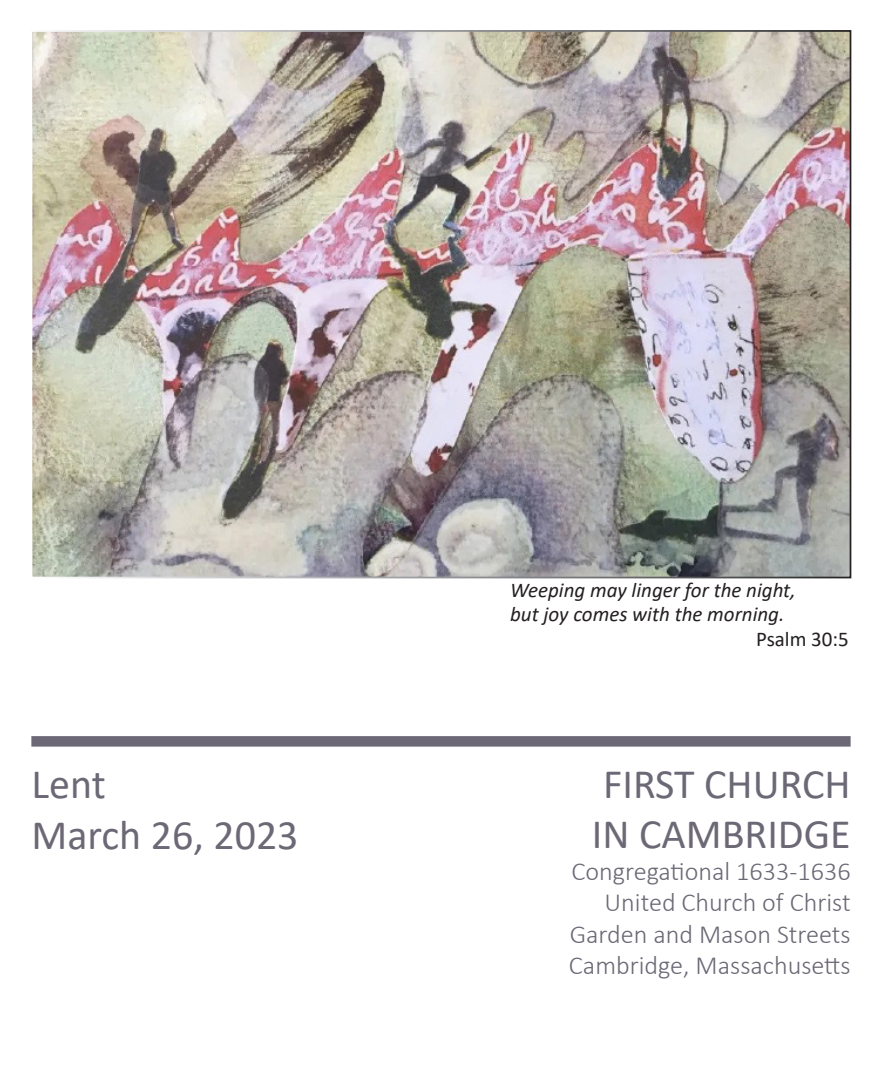
<style>
.page{position:relative;width:882px;height:1071px;background:#fff}
.page>*{position:absolute;margin:0;border:0;box-sizing:border-box;transform-origin:0 0}
.t1{font:42px "Calibri";color:#6c6875}
.t2{font:300 26.25px "Calibri";color:#6c6875}
.Paragraph_Style_1{font:italic 21px "Calibri";color:#231f20}
.Paragraph_Style_1-2{font:21px "Calibri";color:#231f20}
</style>
<div class="page">
<div style="left:31px;top:736px;width:820px;height:11px;background:#6c6875"></div>
<img style="left:34px;top:33px;width:814px;height:542px">
<p class="t1" style="left:32px;top:755px;width:76px">Lent</p>
<p class="t1" style="left:32px;top:805px;width:269px">March 26, 2023</p>
<p class="Paragraph_Style_1" style="left:510px;top:575px;width:287px">Weeping may linger for the night,</p>
<p class="Paragraph_Style_1" style="left:510px;top:600px;width:276px">but joy comes with the morning.</p>
<p class="Paragraph_Style_1-2" style="left:756px;top:624px;width:94px">Psalm 30:5</p>
<p class="t1" style="left:603px;top:755px;width:249px">FIRST CHURCH</p>
<p class="t1" style="left:592px;top:805px;width:260px">IN CAMBRIDGE</p>
<p class="t2" style="left:571px;top:855px;width:281px">Congregational 1633-1636</p>
<p class="t2" style="left:605px;top:886px;width:248px">United Church of Christ</p>
<p class="t2" style="left:570px;top:918px;width:282px">Garden and Mason Streets</p>
<p class="t2" style="left:569px;top:949px;width:283px">Cambridge, Massachusetts</p>
</div>
